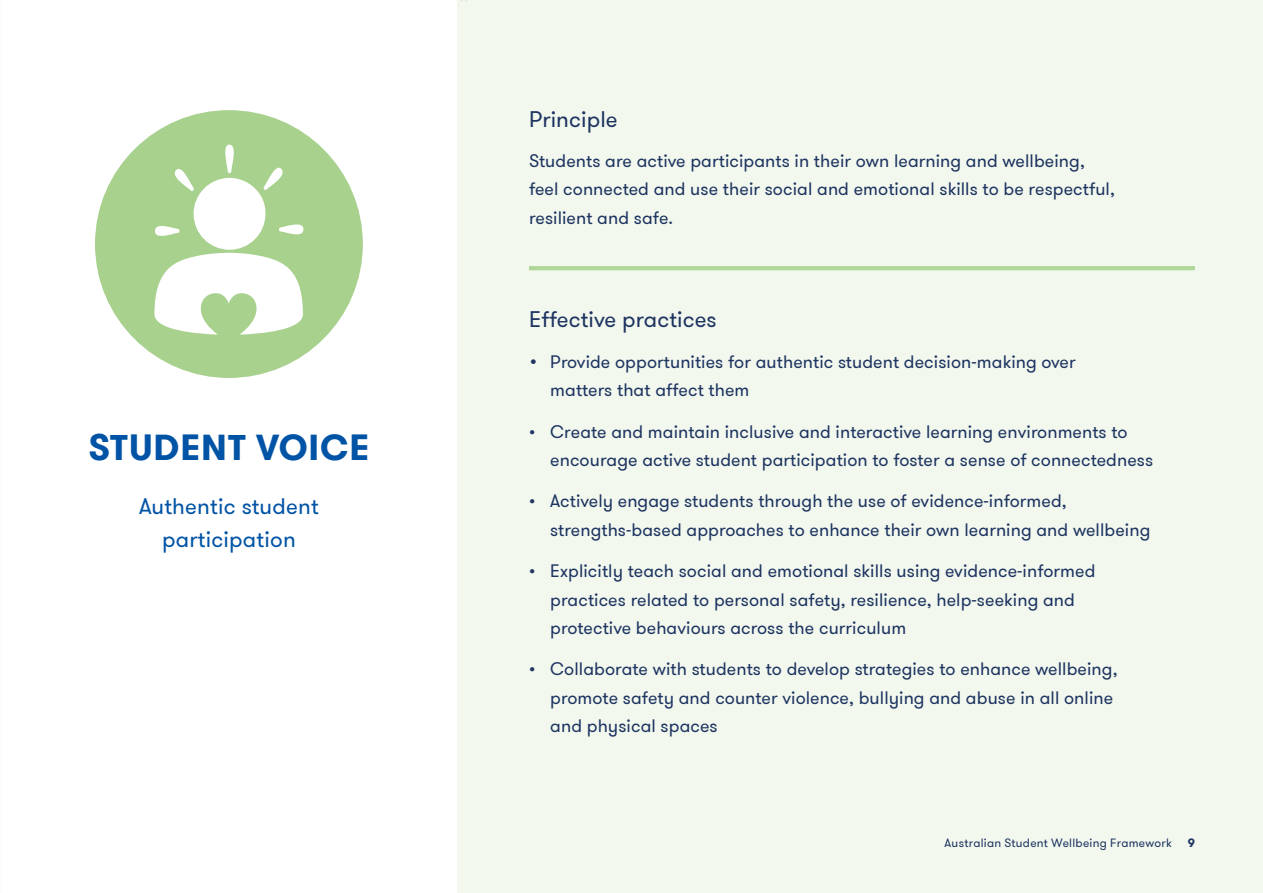
<style>
.page{position:relative;width:1263px;height:893px;background:#fff}
.page>*{position:absolute;margin:0;border:0;box-sizing:border-box;transform-origin:0 0}
.t1{font:700 36px "GT Walsheim Pro";letter-spacing:.025em;color:#0053a5}
.t2{font:22.5px/33px "GT Walsheim Pro";letter-spacing:.01em;color:#0053a5;text-align:center}
.t3{font:22.5px "GT Walsheim Pro";letter-spacing:.005em;color:#1e3461}
.t4{font:18px/28.5px "GT Walsheim Pro";letter-spacing:.005em;color:#1e3461}
.t5{font:12px "GT Walsheim Pro";letter-spacing:.02em;color:#1e3461}
.t6{font:700 12px "GT Walsheim Pro";color:#1e3461}
.s1{font-family:"Gotham Rounded"}
</style>
<div class="page">
<div style="left:458px;top:0;width:805px;height:893px;background:#f2f8ee"></div>
<hr style="left:529px;top:266px;width:666px;height:4px;background:#b0d699">
<svg style="left:95px;top:110px;width:268px;height:268px;fill:#a7d18d"></svg>
<h1 class="t1" style="left:89px;top:424px;width:282px">STUDENT VOICE</h1>
<p class="t2" style="left:139px;top:490px;width:181px">Authentic student participation</p>
<h2 class="t3" style="left:529px;top:105px;width:90px">Principle</h2>
<p class="t4" style="left:529px;top:147px;width:587px">Students are active participants in their own learning and wellbeing, feel connected and use their social and emotional skills to be respectful, resilient and safe.</p>
<h2 class="t3" style="left:529px;top:305px;width:189px">Effective practices</h2>
<p class="t4" style="left:550px;top:348px;width:527px;text-indent:-21px"><span class="s1">•</span> Provide opportunities for authentic student decision-making over matters that affect them</p>
<p class="t4" style="left:550px;top:417px;width:604px;text-indent:-21px">• Create and maintain inclusive and interactive learning environments to encourage active student participation to foster a sense of connectedness</p>
<p class="t4" style="left:550px;top:487px;width:602px;text-indent:-21px">• Actively engage students through the use of evidence-informed, strengths-based approaches to enhance their own learning and wellbeing</p>
<p class="t4" style="left:550px;top:557px;width:547px;text-indent:-21px">• Explicitly teach social and emotional skills using evidence-informed practices related to personal safety, resilience, help-seeking and protective behaviours across the curriculum</p>
<p class="t4" style="left:550px;top:655px;width:569px;text-indent:-21px">• Collaborate with students to develop strategies to enhance wellbeing, promote safety and counter violence, bullying and abuse in all online and physical spaces</p>
<p class="t5" style="left:945px;top:835px;width:229px">Australian Student Wellbeing Framework</p>
<p class="t6" style="left:1188px;top:835px;width:9px">9</p>
</div>
